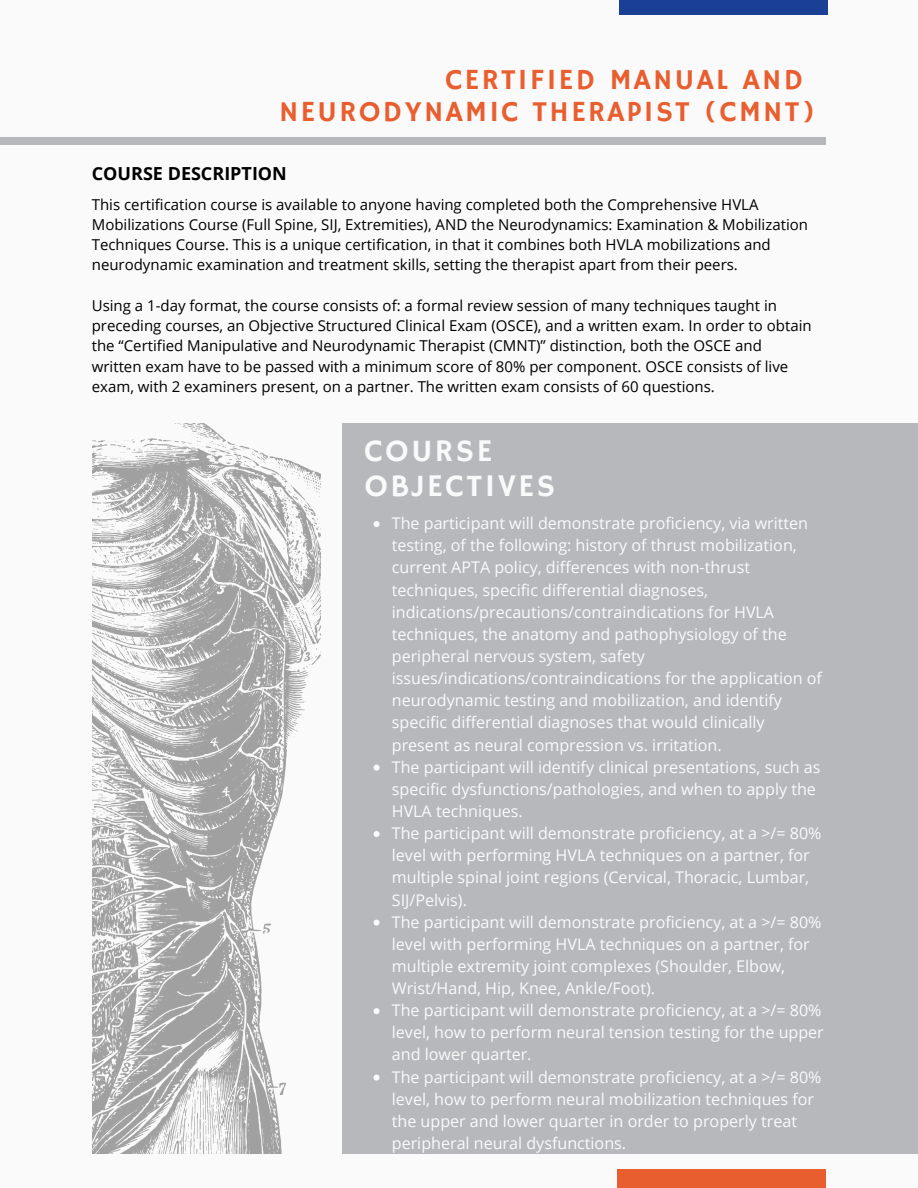
<style>
.page{position:relative;width:918px;height:1188px;background:#fafafa}
.page>*{position:absolute;margin:0;border:0;box-sizing:border-box;transform-origin:0 0}
.t1{font:31.5px/34.8px "Hammersmith One";letter-spacing:.08em;color:#fafafa}
.t2{font:29.1px "Hammersmith One";letter-spacing:.08em;color:#e95e2f}
.t3{font:700 18px "Open Sans";color:#000}
.t4{font:16.05px/22.2px "Open Sans";color:#fafafa}
.t5{font:15px/20.2px "Open Sans";color:#000}
</style>
<div class="page">
<div style="left:0;top:138px;width:825px;height:7px;background:#b7b8bc"></div>
<div style="left:619px;top:0;width:208px;height:15px;background:#1a4096"></div>
<div style="left:617px;top:1170px;width:208px;height:18px;background:#e95e2f"></div>
<img style="left:92px;top:423px;width:229px;height:731px">
<div style="left:342px;top:423px;width:576px;height:731px;background:#b7b8bc"></div>
<svg style="left:374px;top:521px;width:6px;height:6px"></svg>
<svg style="left:374px;top:765px;width:6px;height:6px"></svg>
<svg style="left:374px;top:831px;width:6px;height:6px"></svg>
<svg style="left:374px;top:920px;width:6px;height:6px"></svg>
<svg style="left:374px;top:1008px;width:6px;height:6px"></svg>
<svg style="left:374px;top:1075px;width:6px;height:6px"></svg>
<p class="t2" style="left:446px;top:62px;width:359px">CERTIFIED MANUAL AND</p>
<p class="t2" style="left:279px;top:94px;width:538px">NEURODYNAMIC THERAPIST (CMNT)</p>
<p class="t3" style="left:92px;top:161px;width:197px">COURSE DESCRIPTION</p>
<p class="t5" style="left:92px;top:194px;width:718px">This certification course is available to anyone having completed both the Comprehensive HVLA Mobilizations Course (Full Spine, SIJ, Extremities), AND the Neurodynamics: Examination &amp; Mobilization Techniques Course. This is a unique certification, in that it combines both HVLA mobilizations and neurodynamic examination and treatment skills, setting the therapist apart from their peers.</p>
<p class="t5" style="left:92px;top:295px;width:721px">Using a 1-day format, the course consists of: a formal review session of many techniques taught in preceding courses, an Objective Structured Clinical Exam (OSCE), and a written exam. In order to obtain the “Certified Manipulative and Neurodynamic Therapist (CMNT)” distinction, both the OSCE and written exam have to be passed with a minimum score of 80% per component. OSCE consists of live exam, with 2 examiners present, on a partner. The written exam consists of 60 questions.</p>
<p class="t1" style="left:364px;top:435px;width:192px">COURSE<br>OBJECTIVES</p>
<p class="t4" style="left:392px;top:512px;width:432px">The participant will demonstrate proficiency, via written testing, of the following: history of thrust mobilization, current APTA policy, differences with non-thrust techniques, specific differential diagnoses, indications/precautions/contraindications for HVLA techniques, the anatomy and pathophysiology of the peripheral nervous system, safety issues/indications/contraindications for the application of neurodynamic testing and mobilization, and identify specific differential diagnoses that would clinically present as neural compression vs. irritation.</p>
<p class="t4" style="left:392px;top:755px;width:430px">The participant will identify clinical presentations, such as specific dysfunctions/pathologies, and when to apply the<br>HVLA techniques.</p>
<p class="t4" style="left:392px;top:822px;width:431px">The participant will demonstrate proficiency, at a &gt;/= 80% level with performing HVLA techniques on a partner, for multiple spinal joint regions (Cervical, Thoracic, Lumbar, SIJ/Pelvis).</p>
<p class="t4" style="left:392px;top:910px;width:431px">The participant will demonstrate proficiency, at a &gt;/= 80% level with performing HVLA techniques on a partner, for multiple extremity joint complexes (Shoulder, Elbow, Wrist/Hand, Hip, Knee, Ankle/Foot).</p>
<p class="t4" style="left:392px;top:999px;width:434px">The participant will demonstrate proficiency, at a &gt;/= 80% level, how to perform neural tension testing for the upper and lower quarter.</p>
<p class="t4" style="left:392px;top:1065px;width:431px">The participant will demonstrate proficiency, at a &gt;/= 80% level, how to perform neural mobilization techniques for the upper and lower quarter in order to properly treat peripheral neural dysfunctions.</p>
</div>
